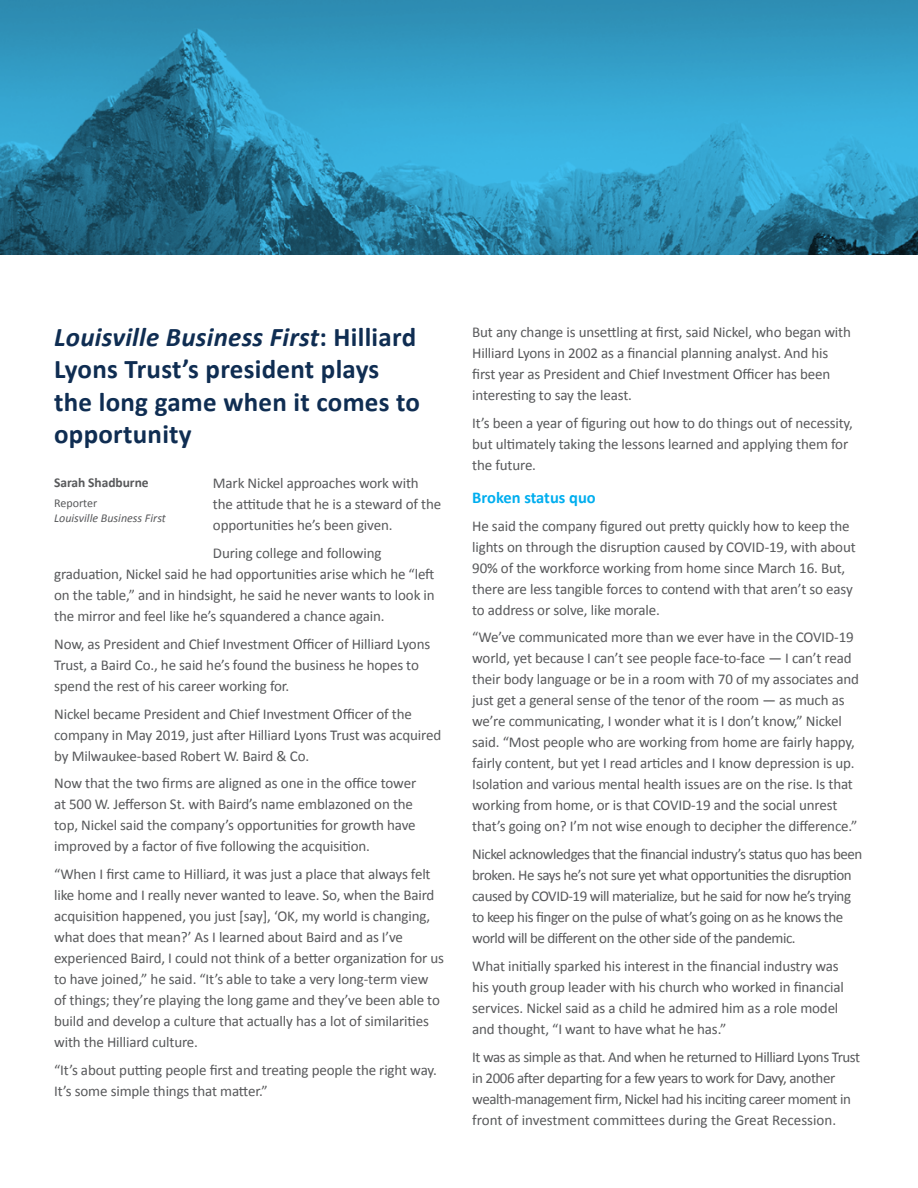
<style>
.page{position:relative;width:918px;height:1188px;background:#fff}
.page>*{position:absolute;margin:0;border:0;box-sizing:border-box;transform-origin:0 0}
.t1{font:700 27px/32.4px "Calibri";letter-spacing:.01em;color:#0f2d52}
.Body{font:700 16.5px "Calibri";color:#00aeef}
.Body-2{font:15px/21px "Calibri";letter-spacing:-.01em;color:#58595b}
.Body-3{font:15px/21px "Calibri";letter-spacing:-.03em;color:#58595b}
.t2{font:700 13.5px "Calibri";letter-spacing:-.005em;color:#58595b}
.t3{font:italic 12px/14.4px "Calibri";color:#58595b}
.s1{font-style:italic}
.s2{font-style:normal}
</style>
<div class="page">
<svg style="left:0;top:0;width:918px;height:255px;background:#2f91b7"></svg>
<p class="t1" style="left:54px;top:321px;width:367px"><span class="s1">Louisville Business First</span>: Hilliard<br>Lyons Trust’s president plays the long game when it comes to opportunity</p>
<p class="Body-2" style="left:213px;top:472px;width:230px">Mark Nickel approaches work with the attitude that he is a steward of the opportunities he’s been given.</p>
<p class="Body-2" style="left:54px;top:542px;width:382px;text-indent:159px">During college and following graduation, Nickel said he had opportunities arise which he “left on the table,” and in hindsight, he said he never wants to look in the mirror and feel like he’s squandered a chance again.</p>
<p class="Body-2" style="left:54px;top:633px;width:378px">Now, as President and Chief Investment Officer of Hilliard Lyons<br>Trust, a Baird Co., he said he’s found the business he hopes to spend the rest of his career working for.</p>
<p class="Body-2" style="left:54px;top:703px;width:389px">Nickel became President and Chief Investment Officer of the company in May 2019, just after Hilliard Lyons Trust was acquired by Milwaukee-based Robert W. Baird &amp; Co.</p>
<p class="Body-2" style="left:54px;top:772px;width:364px">Now that the two firms are aligned as one in the office tower at 500 W. Jefferson St. with Baird’s name emblazoned on the top, Nickel said the company’s opportunities for growth have improved by a factor of five following the acquisition.</p>
<p class="Body-2" style="left:54px;top:863px;width:391px">“When I first came to Hilliard, it was just a place that always felt like home and I really never wanted to leave. So, when the Baird acquisition happened, you just [say], ‘OK, my world is changing, what does that mean?’ As I learned about Baird and as I’ve experienced Baird, I could not think of a better organization for us to have joined,” he said. “It’s able to take a very long-term view of things; they’re playing the long game and they’ve been able to build and develop a culture that actually has a lot of similarities with the Hilliard culture.</p>
<p class="Body-2" style="left:54px;top:1059px;width:384px">“It’s about putting people first and treating people the right way.<br>It’s some simple things that matter.”</p>
<p class="t2" style="left:54px;top:474px;width:96px">Sarah Shadburne</p>
<p class="t3" style="left:54px;top:496px;width:113px"><span class="s2">Reporter<br></span>Louisville Business First</p>
<p class="Body-2" style="left:472px;top:321px;width:380px">But any change is unsettling at first, said Nickel, who began with Hilliard Lyons in 2002 as a financial planning analyst. And his first year as President and Chief Investment Officer has been interesting to say the least.</p>
<p class="Body-2" style="left:472px;top:412px;width:382px">It’s been a year of figuring out how to do things out of necessity, but ultimately taking the lessons learned and applying them for the future.</p>
<p class="Body" style="left:472px;top:487px;width:125px">Broken status quo</p>
<p class="Body-2" style="left:472px;top:515px;width:385px">He said the company figured out pretty quickly how to keep the lights on through the disruption caused by COVID-19, with about 90% of the workforce working from home since March 16. But, there are less tangible forces to contend with that aren’t so easy to address or solve, like morale.</p>
<p class="Body-2" style="left:472px;top:627px;width:388px">“We’ve communicated more than we ever have in the COVID-19 world, yet because I can’t see people face-to-face — I can’t read their body language or be in a room with 70 of my associates and just get a general sense of the tenor of the room — as much as we’re communicating, I wonder what it is I don’t know,” Nickel said. “Most people who are working from home are fairly happy, fairly content, but yet I read articles and I know depression is up.<br>Isolation and various mental health issues are on the rise. Is that working from home, or is that COVID-19 and the social unrest that’s going on? I’m not wise enough to decipher the difference.”</p>
<p class="Body-3" style="left:472px;top:843px;width:392px">Nickel acknowledges that the financial industry’s status quo has been broken. He says he’s not sure yet what opportunities the disruption caused by COVID-19 will materialize, but he said for now he’s trying to keep his finger on the pulse of what’s going on as he knows the world will be different on the other side of the pandemic.</p>
<p class="Body-2" style="left:472px;top:955px;width:373px">What initially sparked his interest in the financial industry was his youth group leader with his church who worked in financial services. Nickel said as a child he admired him as a role model and thought, “I want to have what he has.”</p>
<p class="Body-3" style="left:472px;top:1046px;width:389px">It was as simple as that. And when he returned to Hilliard Lyons Trust in 2006 after departing for a few years to work for Davy, another wealth-management firm, Nickel had his inciting career moment in front of investment committees during the Great Recession.</p>
</div>
